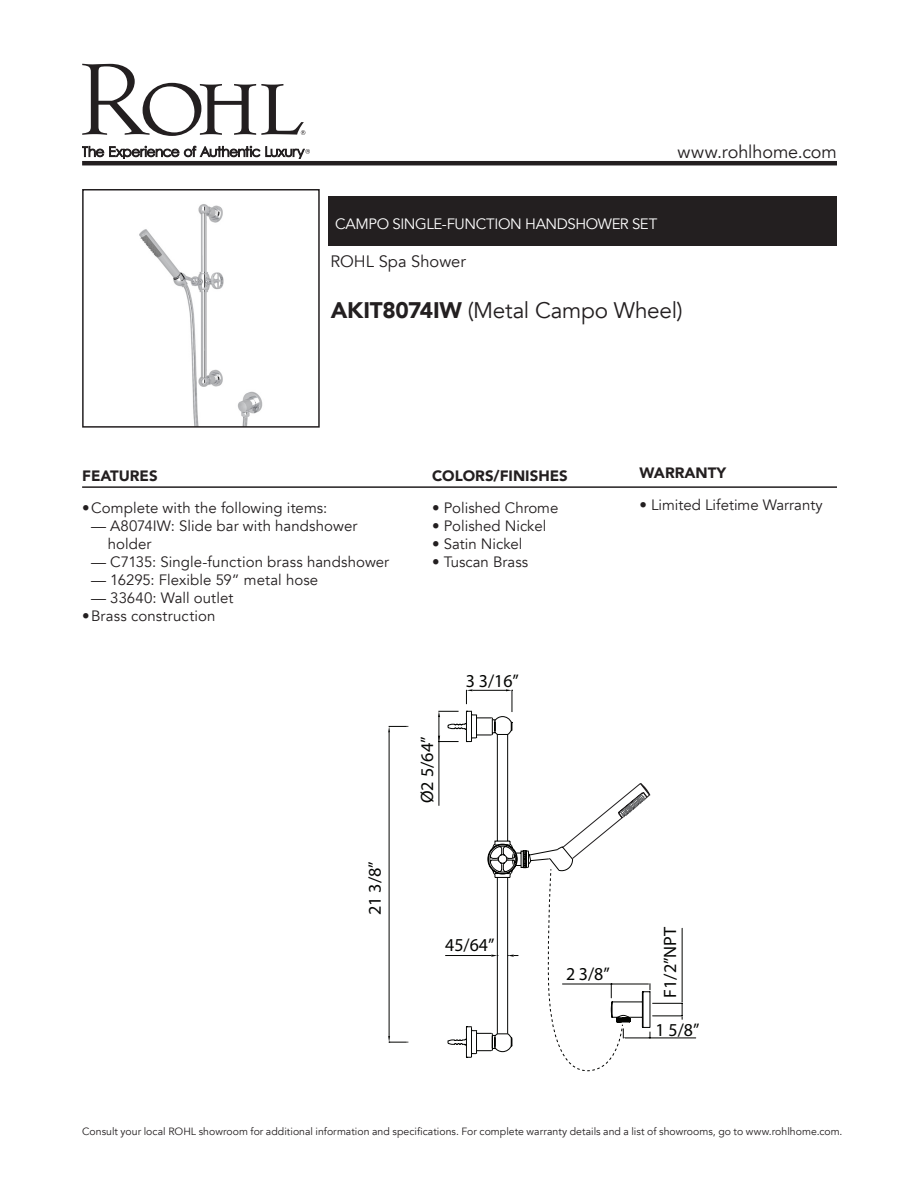
<style>
.page{position:relative;width:918px;height:1188px;background:#fff}
.page>*{position:absolute;margin:0;border:0;box-sizing:border-box;transform-origin:0 0}
.Product_Info_Nest{font:22.5px "Avenir";letter-spacing:-.015em;color:#231f20}
.t1{font:18.3px "Myriad Pro";color:#040503}
.t2{font:18px "Avenir";letter-spacing:-.005em;color:#231f20}
.t3{font:17.85px "Myriad Pro";color:#040503}
.t4{font:16.5px "Avenir";color:#231f20}
.Product_Info_Nest-2{font:15px "Avenir";color:#231f20}
.Product_Title_Bar{font:15px "Avenir";letter-spacing:-.025em;color:#fff}
.t5{font:900 15px "Avenir";color:#231f20}
.t6{font:10.5px "Avenir";color:#231f20}
.s1{font-weight:900}
</style>
<div class="page">
<svg style="left:82px;top:146px;width:178px;height:13px"></svg>
<svg style="left:82px;top:64px;width:223px;height:72px"></svg>
<svg style="left:266px;top:146px;width:44px;height:13px"></svg>
<hr style="left:82px;top:161px;width:755px;height:4px;background:#231f20">
<div style="left:328px;top:196px;width:509px;height:50px;background:#231f20"></div>
<img style="left:139px;top:204px;width:124px;height:221px">
<div style="left:82px;top:189px;width:238px;height:239px;border:2px solid #231f20"></div>
<hr style="left:82px;top:486px;width:755px;height:2px;background:#231f20">
<svg style="left:388px;top:725px;width:185px;height:318px"></svg>
<svg style="left:388px;top:726px;width:2px;height:7px"></svg>
<svg style="left:388px;top:1036px;width:2px;height:7px"></svg>
<svg style="left:438px;top:689px;width:80px;height:369px"></svg>
<svg style="left:562px;top:783px;width:89px;height:77px"></svg>
<hr style="left:625px;top:1038px;width:71px;height:1px;background:#040503">
<svg style="left:548px;top:869px;width:135px;height:202px"></svg>
<p class="t2" style="left:678px;top:141px;width:161px">www.rohlhome.com</p>
<p class="Product_Title_Bar" style="left:335px;top:215px;width:324px">CAMPO SINGLE-FUNCTION HANDSHOWER SET</p>
<p class="t4" style="left:330px;top:251px;width:137px">ROHL Spa Shower</p>
<p class="Product_Info_Nest" style="left:331px;top:297px;width:353px"><span class="s1">AKIT8074IW</span> (Metal Campo Wheel)</p>
<p class="t5" style="left:82px;top:463px;width:77px">FEATURES</p>
<p class="Product_Info_Nest-2" style="left:82px;top:499px;width:247px">•Complete with the following items:</p>
<p class="Product_Info_Nest-2" style="left:91px;top:517px;width:268px">— A8074IW: Slide bar with handshower</p>
<p class="Product_Info_Nest-2" style="left:108px;top:535px;width:45px">holder</p>
<p class="Product_Info_Nest-2" style="left:91px;top:553px;width:300px">— C7135: Single-function brass handshower</p>
<p class="Product_Info_Nest-2" style="left:91px;top:571px;width:229px">— 16295: Flexible 59” metal hose</p>
<p class="Product_Info_Nest-2" style="left:91px;top:589px;width:144px">— 33640: Wall outlet</p>
<p class="Product_Info_Nest-2" style="left:82px;top:607px;width:135px">•Brass construction</p>
<p class="t3" style="left:364px;top:915px;width:55px;rotate:-90deg">21 3/8”</p>
<p class="t5" style="left:432px;top:463px;width:137px">COLORS/FINISHES</p>
<p class="Product_Info_Nest-2" style="left:432px;top:499px;width:128px">• Polished Chrome</p>
<p class="Product_Info_Nest-2" style="left:432px;top:517px;width:116px">• Polished Nickel</p>
<p class="Product_Info_Nest-2" style="left:432px;top:535px;width:92px">• Satin Nickel</p>
<p class="Product_Info_Nest-2" style="left:432px;top:553px;width:98px">• Tuscan Brass</p>
<p class="t3" style="left:416px;top:803px;width:68px;rotate:-90deg">Ø2 5/64”</p>
<p class="t1" style="left:466px;top:670px;width:54px">3 3/16”</p>
<p class="t5" style="left:639px;top:460px;width:88px">WARRANTY</p>
<p class="Product_Info_Nest-2" style="left:639px;top:496px;width:185px">• Limited Lifetime Warranty</p>
<p class="t1" style="left:445px;top:933px;width:51px">45/64”</p>
<p class="t1" style="left:566px;top:963px;width:45px">2 3/8”</p>
<p class="t3" style="left:659px;top:998px;width:73px;rotate:-90deg">F1/2”NPT</p>
<p class="t1" style="left:656px;top:1019px;width:45px">1 5/8”</p>
<p class="t6" style="left:82px;top:1125px;width:762px">Consult your local ROHL showroom for additional information and specifications. For complete warranty details and a list of showrooms, go to www.rohlhome.com.</p>
</div>
